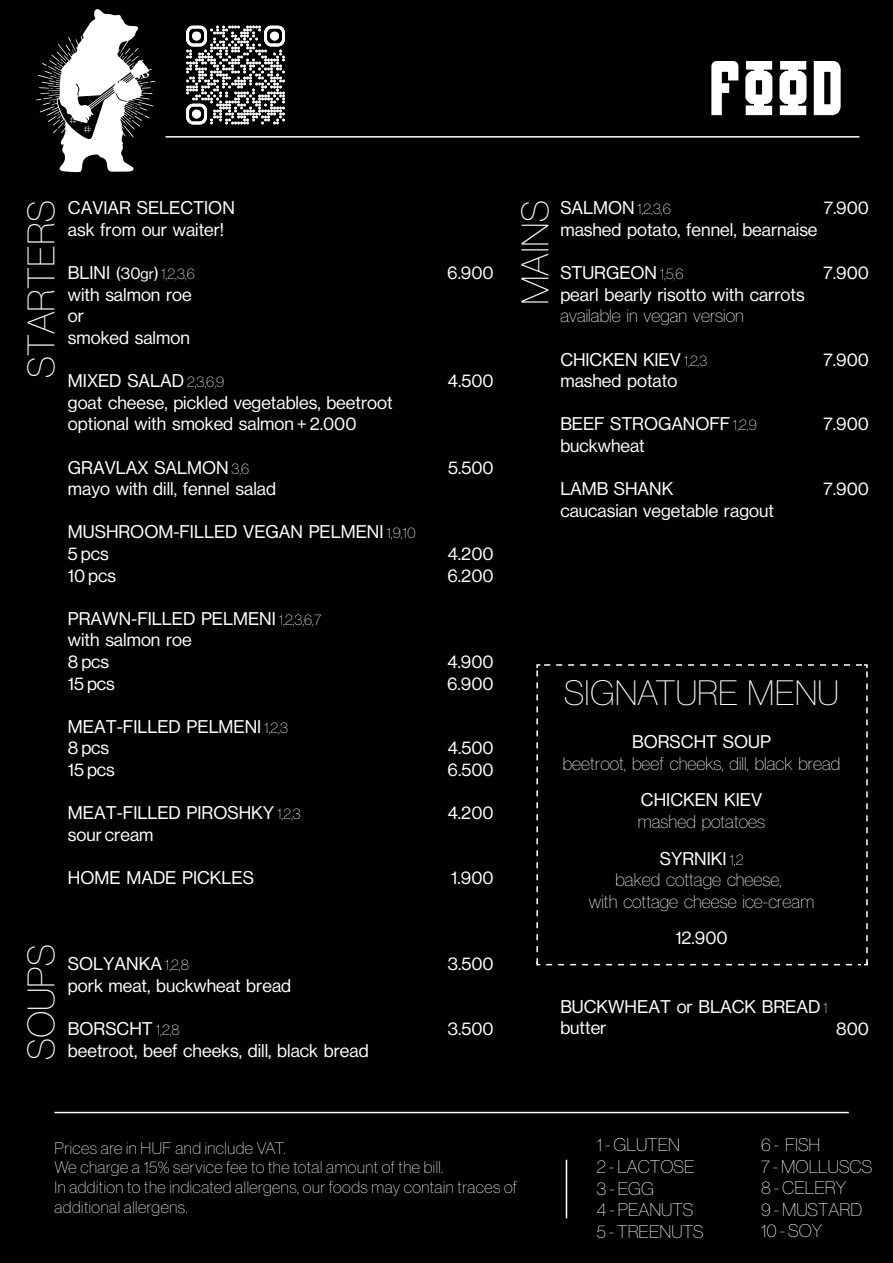
<style>
.page{position:relative;width:893px;height:1263px;background:#000}
.page>*{position:absolute;margin:0;border:0;box-sizing:border-box;transform-origin:0 0}
.t1{font:700 75px "Soviet";color:#fff}
.t2{font:37.5px "N Haas Grotesk DS Pro 25 Th";color:#fff}
.t3{font:34.5px "N Haas Grotesk DS Pro 25 Th";color:#fff}
.t4{font:18px/21.6px "N Haas Grotesk DS Pro 55 Rg";color:#fff}
.t5{font:18px/21.6px "N Haas Grotesk DS Pro 25 Th";color:#fff}
.t6{font:16.5px/19.8px "N Haas Grotesk DS Pro 25 Th";letter-spacing:.03em;color:#fff}
.t7{font:15px "N Haas Grotesk DS Pro 25 Th";color:#fff}
.s1{font-family:"N Haas Grotesk DS Pro 55 Rg";font-size:18px}
.s2{font-family:"N Haas Grotesk DS Pro 55 Rg";font-size:16.5px}
.s3{font-family:"N Haas Grotesk DS Pro 55 Rg"}
.s4{font-family:"N Haas Grotesk DS Pro 25 Th";font-size:15px}
</style>
<div class="page">
<hr style="left:54px;top:1112px;width:795px;height:1px;background:#fff">
<svg style="left:36px;top:9px;width:119px;height:163px"></svg>
<hr style="left:165px;top:136px;width:694px;height:2px;background:#fff">
<svg style="left:536px;top:664px;width:332px;height:302px"></svg>
<hr style="left:566px;top:1160px;width:1px;height:58px;background:#fff">
<svg style="left:186px;top:26px;width:99px;height:98px"></svg>
<div style="left:192px;top:109px;width:9px;height:9px;background:#fff;border-radius:4px"></div>
<h1 class="t1" style="left:708px;top:47px;width:136px">FOOD</h1>
<h2 class="t2" style="left:20px;top:378px;width:179px;rotate:-90deg">STARTERS</h2>
<p class="t4" style="left:68px;top:197px;width:168px">CAVIAR SELECTION ask from our waiter!</p>
<h2 class="t2" style="left:21px;top:405px;width:179px;rotate:-90deg">STARTERS</h2>
<p class="t7" style="left:68px;top:265px;width:128px"><span class="s1">BLINI</span> <span class="s2">(30</span><span class="s3">gr</span><span class="s2">)</span> 1,2,3,6</p>
<p class="t4" style="left:68px;top:284px;width:125px">with salmon roe or<br>smoked salmon</p>
<p class="t4" style="left:68px;top:370px;width:326px">MIXED SALAD <span class="s4">2,3,6,9<br></span>goat cheese, pickled vegetables, beetroot optional with smoked salmon + 2.000</p>
<p class="t4" style="left:68px;top:457px;width:210px">GRAVLAX SALMON <span class="s4">3,6 </span>mayo with dill, fennel salad</p>
<p class="t4" style="left:68px;top:521px;width:349px">MUSHROOM-FILLED VEGAN PELMENI <span class="s4">1,9,10<br></span>5 pcs<br>10 pcs</p>
<p class="t4" style="left:68px;top:608px;width:255px">PRAWN-FILLED PELMENI <span class="s4">1,2,3,6,7 </span>with salmon roe<br>8 pcs<br>15 pcs</p>
<p class="t4" style="left:68px;top:716px;width:221px">MEAT-FILLED PELMENI <span class="s4">1,2,3<br></span>8 pcs<br>15 pcs</p>
<p class="t4" style="left:68px;top:802px;width:234px">MEAT-FILLED PIROSHKY <span class="s4">1,2,3 </span>sour cream</p>
<p class="t4" style="left:68px;top:867px;width:188px">HOME MADE PICKLES</p>
<h2 class="t2" style="left:20px;top:1060px;width:117px;rotate:-90deg">SOUPS</h2>
<p class="t4" style="left:68px;top:953px;width:225px">SOLYANKA <span class="s4">1,2,8<br></span>pork meat, buckwheat bread</p>
<p class="t4" style="left:68px;top:1018px;width:302px">BORSCHT <span class="s4">1,2,8<br></span>beetroot, beef cheeks, dill, black bread</p>
<p class="t4" style="left:447px;top:262px;width:48px">6.900</p>
<p class="t4" style="left:448px;top:370px;width:47px">4.500</p>
<p class="t4" style="left:448px;top:457px;width:47px">5.500</p>
<p class="t4" style="left:447px;top:543px;width:48px">4.200<br>6.200</p>
<h2 class="t2" style="left:514px;top:305px;width:107px;rotate:-90deg">MAINS</h2>
<p class="t7" style="left:560px;top:201px;width:112px"><span class="s1">SALMON</span> 1,2,3,6</p>
<p class="t4" style="left:560px;top:219px;width:259px">mashed potato, fennel, bearnaise</p>
<p class="t4" style="left:560px;top:262px;width:246px">STURGEON <span class="s4">1,5,6<br></span>pearl bearly risotto with carrots</p>
<p class="t5" style="left:560px;top:305px;width:185px">available in vegan version</p>
<p class="t4" style="left:560px;top:349px;width:148px">CHICKEN KIEV <span class="s4">1,2,3 </span>mashed potato</p>
<p class="t4" style="left:560px;top:413px;width:198px">BEEF STROGANOFF <span class="s4">1,2,9 </span>buckwheat</p>
<p class="t4" style="left:560px;top:478px;width:215px">LAMB SHANK<br>caucasian vegetable ragout</p>
<p class="t4" style="left:824px;top:197px;width:47px">7.900</p>
<p class="t4" style="left:824px;top:262px;width:47px">7.900</p>
<p class="t4" style="left:824px;top:349px;width:47px">7.900</p>
<p class="t4" style="left:824px;top:413px;width:47px">7.900</p>
<p class="t4" style="left:824px;top:478px;width:47px">7.900</p>
<p class="t4" style="left:447px;top:651px;width:48px">4.900<br>6.900</p>
<p class="t4" style="left:448px;top:737px;width:48px">4.500<br>6.500</p>
<p class="t4" style="left:448px;top:802px;width:47px">4.200</p>
<p class="t4" style="left:451px;top:867px;width:44px">1.900</p>
<p class="t4" style="left:452px;top:945px;width:47px">3.500</p>
<p class="t4" style="left:448px;top:953px;width:47px">3.500</p>
<p class="t4" style="left:448px;top:1018px;width:47px">3.500</p>
<h3 class="t3" style="left:564px;top:674px;width:276px">SIGNATURE MENU</h3>
<p class="t4" style="left:632px;top:731px;width:140px">BORSCHT SOUP</p>
<p class="t5" style="left:563px;top:753px;width:279px">beetroot, beef cheeks, dill, black bread</p>
<p class="t4" style="left:641px;top:789px;width:123px">CHICKEN KIEV</p>
<p class="t5" style="left:638px;top:811px;width:129px">mashed potatoes</p>
<p class="t4" style="left:660px;top:848px;width:85px">SYRNIKI <span class="s4">1,2</span></p>
<p class="t5" style="left:589px;top:869px;width:227px;text-align:center">baked cottage cheese,<br>with cottage cheese ice-cream</p>
<p class="t4" style="left:675px;top:927px;width:54px">12.900</p>
<p class="t4" style="left:560px;top:996px;width:269px">BUCKWHEAT or BLACK BREAD <span class="s4">1 </span>butter</p>
<p class="t4" style="left:836px;top:1018px;width:34px">800</p>
<p class="t6" style="left:54px;top:1138px;width:464px">Prices are in HUF and include VAT.<br>We charge a 15% service fee to the total amount of the bill.<br>In addition to the indicated allergens, our foods may contain traces of additional allergens.</p>
<p class="t5" style="left:597px;top:1134px;width:108px">1 - GLUTEN<br>2 - LACTOSE<br>3 - EGG<br>4 - PEANUTS<br>5 - TREENUTS</p>
<p class="t5" style="left:761px;top:1134px;width:113px">6 - FISH<br>7 - MOLLUSCS<br>8 - CELERY<br>9 - MUSTARD<br>10 - SOY</p>
</div>
